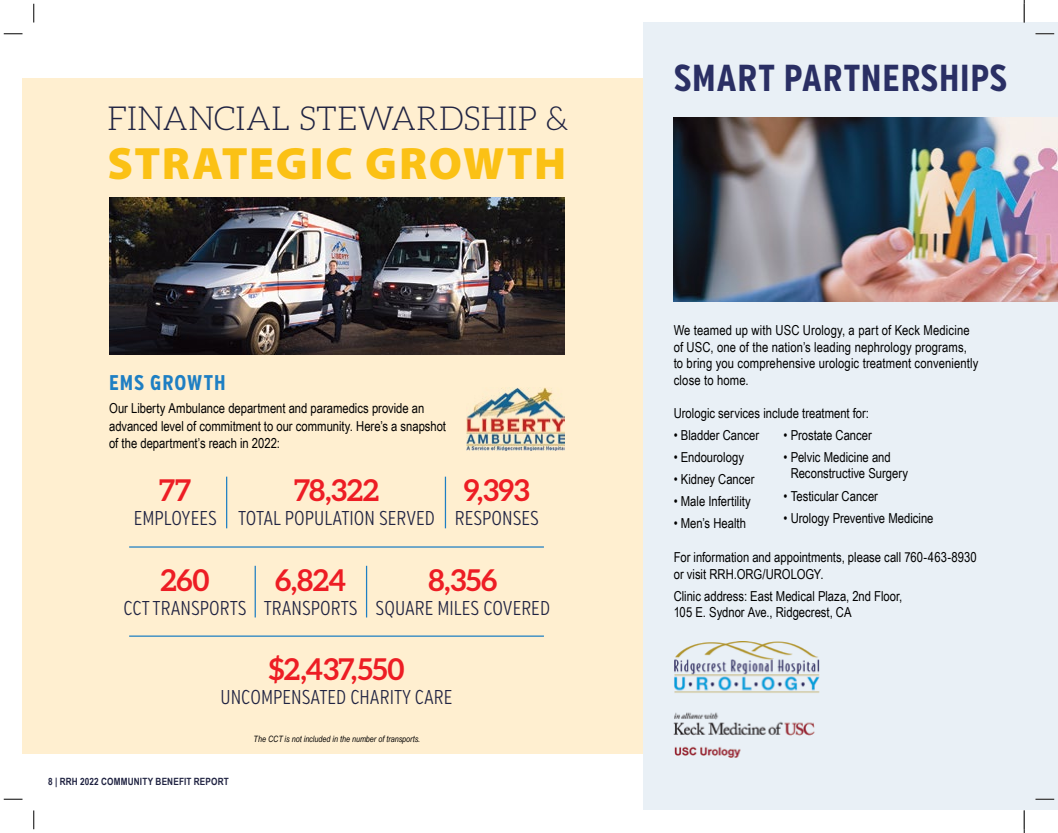
<style>
.page{position:relative;width:1058px;height:833px;background:#fff}
.page>*{position:absolute;margin:0;border:0;box-sizing:border-box;transform-origin:0 0}
.t1{font:900 45.5px "Myriad Pro";letter-spacing:.035em;color:#fbc115}
.t2{font:700 37.5px "Verb Comp";letter-spacing:.025em;color:#2a2f64}
.t3{font:300 33.12px "Aleo";color:#202342}
.t4{font:700 30px "Aleo";letter-spacing:-.015em;color:#ed1d24}
.t5{font:700 21.25px "Verb Comp";letter-spacing:.045em;color:#1e7fc3}
.t6{font:300 20px "Verb Comp";color:#202342}
.t7{font:13.75px/16.5px "Arial Narrow";color:#000}
.t8{font:700 10px "Arial Narrow";letter-spacing:.015em;color:#202342}
.t9{font:italic 8.75px "Arial Narrow";color:#000}
</style>
<div class="page">
<div style="left:22px;top:79px;width:621px;height:675px;background:#ffefd0"></div>
<div style="left:643px;top:22px;width:415px;height:788px;background:#e9f0f6"></div>
<img style="left:109px;top:197px;width:455px;height:157px">
<img style="left:466px;top:388px;width:99px;height:62px">
<hr style="left:226px;top:476px;width:1px;height:52px;background:#1e7fc3">
<hr style="left:445px;top:476px;width:1px;height:52px;background:#1e7fc3">
<hr style="left:129px;top:546px;width:415px;height:1px;background:#1e7fc3">
<hr style="left:129px;top:635px;width:415px;height:1px;background:#1e7fc3">
<img style="left:673px;top:118px;width:385px;height:183px">
<img style="left:673px;top:641px;width:147px;height:117px">
<hr style="left:366px;top:565px;width:1px;height:52px;background:#1e7fc3">
<hr style="left:254px;top:565px;width:2px;height:52px;background:#1e7fc3">
<svg style="left:4px;top:33px;width:18px;height:2px"></svg>
<svg style="left:1035px;top:33px;width:19px;height:2px"></svg>
<svg style="left:4px;top:798px;width:18px;height:2px"></svg>
<svg style="left:1035px;top:798px;width:19px;height:2px"></svg>
<svg style="left:33px;top:4px;width:2px;height:18px"></svg>
<svg style="left:33px;top:810px;width:2px;height:19px"></svg>
<svg style="left:1023px;top:0;width:2px;height:22px"></svg>
<svg style="left:1023px;top:810px;width:2px;height:22px"></svg>
<h3 class="t3" style="left:107px;top:100px;width:463px">FINANCIAL STEWARDSHIP &amp;</h3>
<h1 class="t1" style="left:107px;top:134px;width:460px">STRATEGIC GROWTH</h1>
<h3 class="t5" style="left:109px;top:370px;width:118px">EMS GROWTH</h3>
<p class="t7" style="left:109px;top:399px;width:338px;line-height:17.5px">Our Liberty Ambulance department and paramedics provide an advanced level of commitment to our community. Here’s a snapshot of the department’s reach in 2022:</p>
<h3 class="t4" style="left:159px;top:473px;width:34px">77</h3>
<h3 class="t6" style="left:134px;top:507px;width:85px">EMPLOYEES</h3>
<h3 class="t4" style="left:294px;top:473px;width:87px">78,322</h3>
<h3 class="t6" style="left:238px;top:507px;width:198px">TOTAL POPULATION SERVED</h3>
<h3 class="t4" style="left:464px;top:473px;width:67px">9,393</h3>
<h3 class="t6" style="left:455px;top:507px;width:86px">RESPONSES</h3>
<h3 class="t4" style="left:160px;top:562px;width:51px">260</h3>
<h3 class="t6" style="left:123px;top:596px;width:125px">CCT TRANSPORTS</h3>
<h3 class="t4" style="left:275px;top:562px;width:72px">6,824</h3>
<h3 class="t6" style="left:264px;top:596px;width:95px">TRANSPORTS</h3>
<h3 class="t4" style="left:428px;top:562px;width:71px">8,356</h3>
<h3 class="t6" style="left:375px;top:596px;width:176px">SQUARE MILES COVERED</h3>
<h3 class="t4" style="left:268px;top:651px;width:137px">$2,437,550</h3>
<h3 class="t6" style="left:220px;top:685px;width:233px">UNCOMPENSATED CHARITY CARE</h3>
<p class="t8" style="left:48px;top:774px;width:182px">8 | RRH 2022 COMMUNITY BENEFIT REPORT</p>
<p class="t9" style="left:254px;top:732px;width:168px">The CCT is not included in the number of transports.</p>
<h2 class="t2" style="left:673px;top:56px;width:335px">SMART PARTNERSHIPS</h2>
<p class="t7" style="left:673px;top:321px;width:306px">We teamed up with USC Urology, a part of Keck Medicine of USC, one of the nation’s leading nephrology programs, to bring you comprehensive urologic treatment conveniently close to home.</p>
<p class="t7" style="left:673px;top:404px;width:197px">Urologic services include treatment for:</p>
<p class="t7" style="left:673px;top:426px;width:87px">• Bladder Cancer</p>
<p class="t7" style="left:673px;top:448px;width:72px">• Endourology</p>
<p class="t7" style="left:673px;top:470px;width:82px">• Kidney Cancer</p>
<p class="t7" style="left:673px;top:492px;width:79px">• Male Infertility</p>
<p class="t7" style="left:673px;top:514px;width:74px">• Men’s Health</p>
<p class="t7" style="left:783px;top:426px;width:90px">• Prostate Cancer</p>
<p class="t7" style="left:790px;top:448px;width:119px;text-indent:-7px">• Pelvic Medicine and<br>Reconstructive Surgery</p>
<p class="t7" style="left:783px;top:487px;width:96px">• Testicular Cancer</p>
<p class="t7" style="left:783px;top:509px;width:151px">• Urology Preventive Medicine</p>
<p class="t7" style="left:673px;top:548px;width:305px">For information and appointments, please call 760-463-8930 or visit RRH.ORG/UROLOGY.</p>
<p class="t7" style="left:673px;top:587px;width:230px">Clinic address: East Medical Plaza, 2nd Floor,<br>105 E. Sydnor Ave., Ridgecrest, CA</p>
</div>
